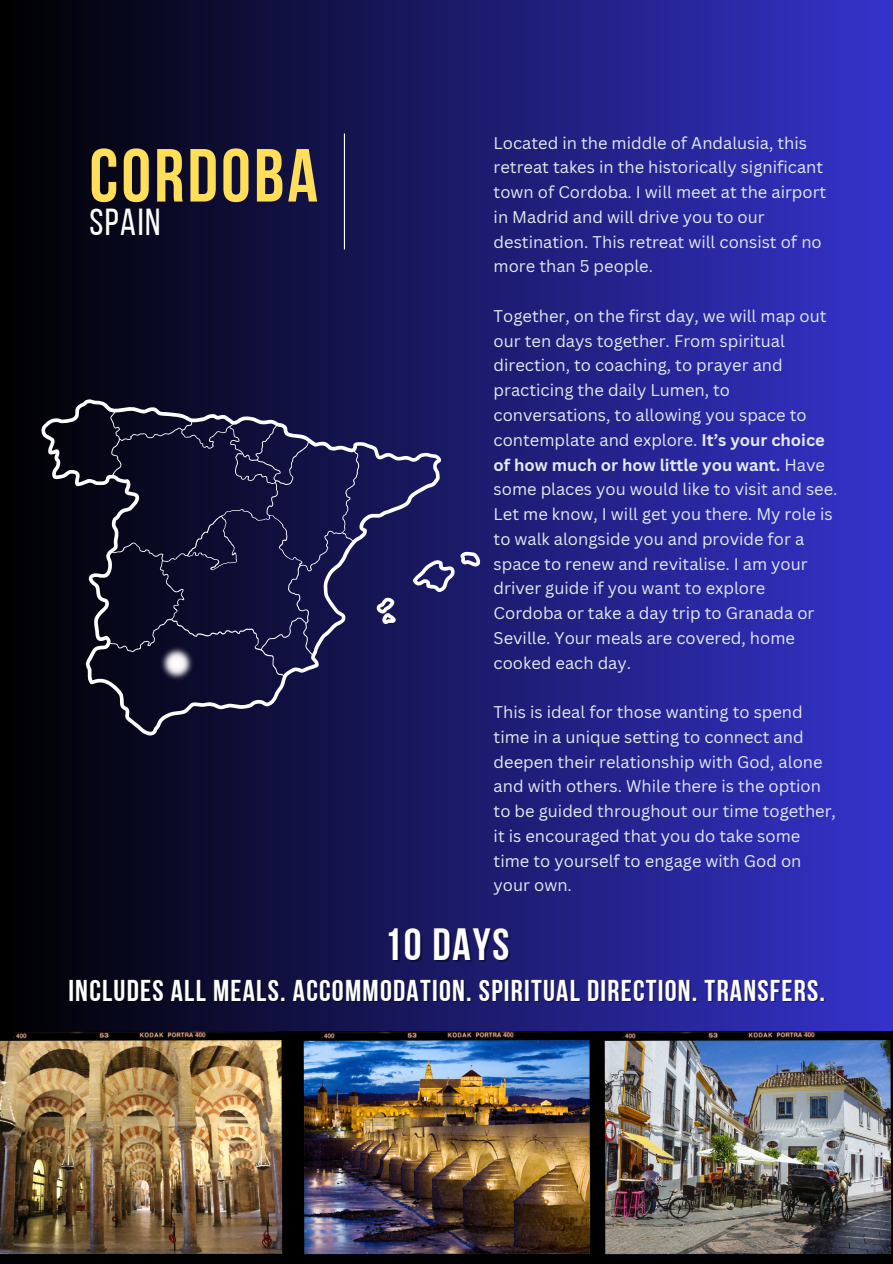
<style>
.page{position:relative;width:893px;height:1264px;background:#fff}
.page>*{position:absolute;margin:0;border:0;box-sizing:border-box;transform-origin:0 0}
.t1{font:75px "Bebas Neue Cyrillic";letter-spacing:.04em;color:#ffde59}
.t2{font:45px "Bebas Neue Cyrillic";letter-spacing:.04em;color:#fff}
.t3{font:37.5px "Bebas Neue";letter-spacing:.04em;color:#fff}
.t4{font:30px "Bebas Neue Cyrillic";letter-spacing:.04em;color:#fff}
.t5{font:16.5px/24.8px "Canva Sans";color:#e4eaee}
.s1{font-weight:700}
</style>
<div class="page">
<div style="left:0;top:0;width:892px;height:1263px;background:linear-gradient(to right,#000,#3532cb)"></div>
<img style="left:0;top:1031px;width:291px;height:232px">
<img style="left:291px;top:1031px;width:301px;height:232px">
<img style="left:592px;top:1031px;width:300px;height:232px">
<svg style="left:40px;top:399px;width:403px;height:336px;background:#1a1940"></svg>
<svg style="left:412px;top:551px;width:71px;height:42px;background:#454482"></svg>
<svg style="left:374px;top:597px;width:22px;height:27px"></svg>
<img style="left:158px;top:644px;width:38px;height:38px">
<hr style="left:344px;top:133px;width:1px;height:116px;background:#fff">
<p class="t1" style="left:89px;top:145px;width:230px">CORDOBA</p>
<p class="t3" style="left:89px;top:207px;width:73px">Spain</p>
<p class="t5" style="left:493px;top:130px;width:334px">Located in the middle of Andalusia, this retreat takes in the historically significant town of Cordoba. I will meet at the airport in Madrid and will drive you to our destination. This retreat will consist of no more than 5 people.</p>
<h2 class="t5" style="left:493px;top:303px;width:345px">Together, on the first day, we will map out our ten days together. From spiritual direction, to coaching, to prayer and practicing the daily Lumen, to conversations, to allowing you space to contemplate and explore. <span class="s1">It’s your choice of how much or how little you want.</span> Have some places you would like to visit and see.<br>Let me know, I will get you there. My role is to walk alongside you and provide for a space to renew and revitalise. I am your driver guide if you want to explore Cordoba or take a day trip to Granada or Seville. Your meals are covered, home cooked each day.</h2>
<h4 class="t5" style="left:493px;top:699px;width:344px">This is ideal for those wanting to spend time in a unique setting to connect and deepen their relationship with God, alone and with others. While there is the option to be guided throughout our time together, it is encouraged that you do take some time to yourself to engage with God on your own.</h4>
<p class="t2" style="left:384px;top:926px;width:127px">10 DAYS</p>
<p class="t4" style="left:68px;top:978px;width:758px">INCLUDES ALL MEALS. ACCOMMODATION. SPIRITUAL DIRECTION. TRANSFERS.</p>
</div>
